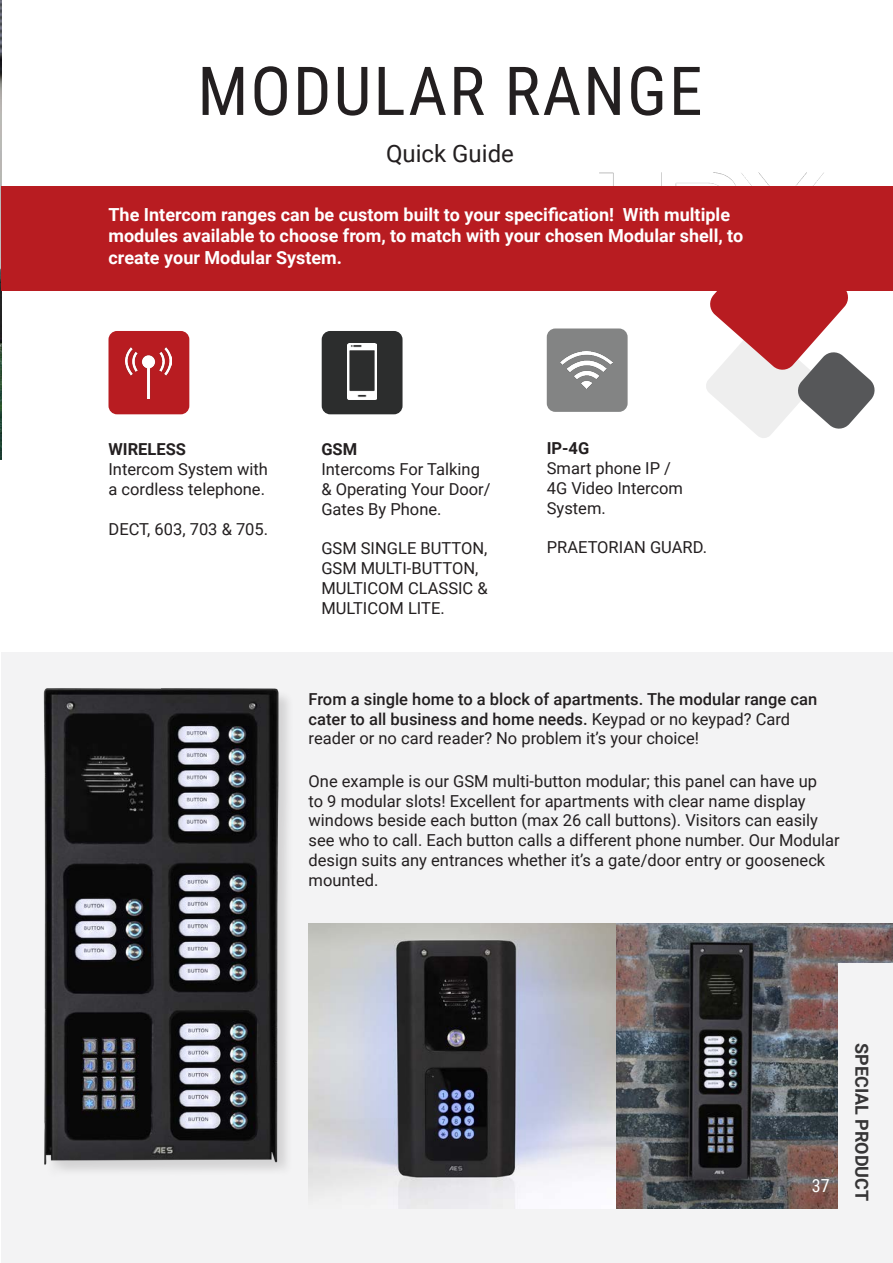
<style>
.page{position:relative;width:893px;height:1263px;background:#fff}
.page>*{position:absolute;margin:0;border:0;box-sizing:border-box;transform-origin:0 0}
.t1{font:67.5px "Roboto Condensed";letter-spacing:.03em;color:#231f20}
.t2{font:24px "Roboto";color:#231f20}
.t3{font:700 18px/21.6px "Roboto";color:#fff}
.t4{font:700 18px "Roboto";color:#363536}
.t5{font:18px "Roboto Condensed";color:#fff}
.t6{font:16.5px/19.8px "Roboto";color:#231f20}
.t7{font:500 16.5px/19.8px "Roboto";color:#231f20}
.t8{font:700 16.5px "Roboto";color:#231f20}
.s1{font-weight:400}
</style>
<div class="page">
<img style="left:0;top:0;width:1px;height:460px">
<img style="left:600px;top:172px;width:229px;height:15px">
<div style="left:1px;top:652px;width:892px;height:611px;background:#f3f3f4"></div>
<img style="left:309px;top:924px;width:584px;height:285px">
<div style="left:1px;top:187px;width:892px;height:104px;background:#b81c21"></div>
<svg style="left:706px;top:291px;width:169px;height:147px"></svg>
<div style="left:108px;top:331px;width:81px;height:83px;background:#b81c21;border-radius:9px"></div>
<div style="left:322px;top:331px;width:81px;height:83px;background:#2c2d2d;border-radius:9px"></div>
<div style="left:547px;top:328px;width:81px;height:84px;background:#838484;border-radius:9px"></div>
<img style="left:561px;top:351px;width:52px;height:37px">
<img style="left:347px;top:343px;width:30px;height:57px">
<img style="left:126px;top:347px;width:46px;height:51px">
<img style="left:43px;top:688px;width:245px;height:483px">
<div style="left:839px;top:964px;width:54px;height:299px;background:#f3f3f4"></div>
<p class="t1" style="left:197px;top:44px;width:507px">MODULAR RANGE</p>
<p class="t2" style="left:386px;top:136px;width:129px">Quick Guide</p>
<p class="t3" style="left:108px;top:203px;width:636px">The Intercom ranges can be custom built to your specification! With multiple modules available to choose from, to match with your chosen Modular shell, to create your Modular System.</p>
<p class="t8" style="left:108px;top:438px;width:79px">WIRELESS</p>
<p class="t6" style="left:108px;top:459px;width:161px">Intercom System with a cordless telephone.</p>
<p class="t6" style="left:108px;top:518px;width:161px">DECT, 603, 703 &amp; 705.</p>
<p class="t8" style="left:321px;top:438px;width:37px">GSM</p>
<p class="t6" style="left:321px;top:459px;width:171px">Intercoms For Talking &amp; Operating Your Door/<br>Gates By Phone.</p>
<p class="t6" style="left:321px;top:538px;width:168px">GSM SINGLE BUTTON,</p>
<p class="t6" style="left:321px;top:558px;width:159px">GSM MULTI-BUTTON,</p>
<p class="t6" style="left:321px;top:578px;width:168px">MULTICOM CLASSIC &amp;<br>MULTICOM LITE.</p>
<p class="t8" style="left:547px;top:437px;width:44px">IP-4G</p>
<p class="t6" style="left:547px;top:458px;width:138px">Smart phone IP /<br>4G Video Intercom<br>System.</p>
<p class="t6" style="left:547px;top:537px;width:162px">PRAETORIAN GUARD.</p>
<p class="t7" style="left:309px;top:688px;width:510px">From a single home to a block of apartments. The modular range can cater to all business and home needs. <span class="s1">Keypad or no keypad? Card reader or no card reader? No problem it’s your choice!</span></p>
<p class="t6" style="left:309px;top:770px;width:533px">One example is our GSM multi-button modular; this panel can have up<br>to 9 modular slots! Excellent for apartments with clear name display windows beside each button (max 26 call buttons). Visitors can easily see who to call. Each button calls a different phone number. Our Modular design suits any entrances whether it’s a gate/door entry or gooseneck mounted.</p>
<p class="t5" style="left:812px;top:1173px;width:19px">37</p>
<p class="t4" style="left:874px;top:1043px;width:159px;rotate:90deg">SPECIAL PRODUCT</p>
</div>
